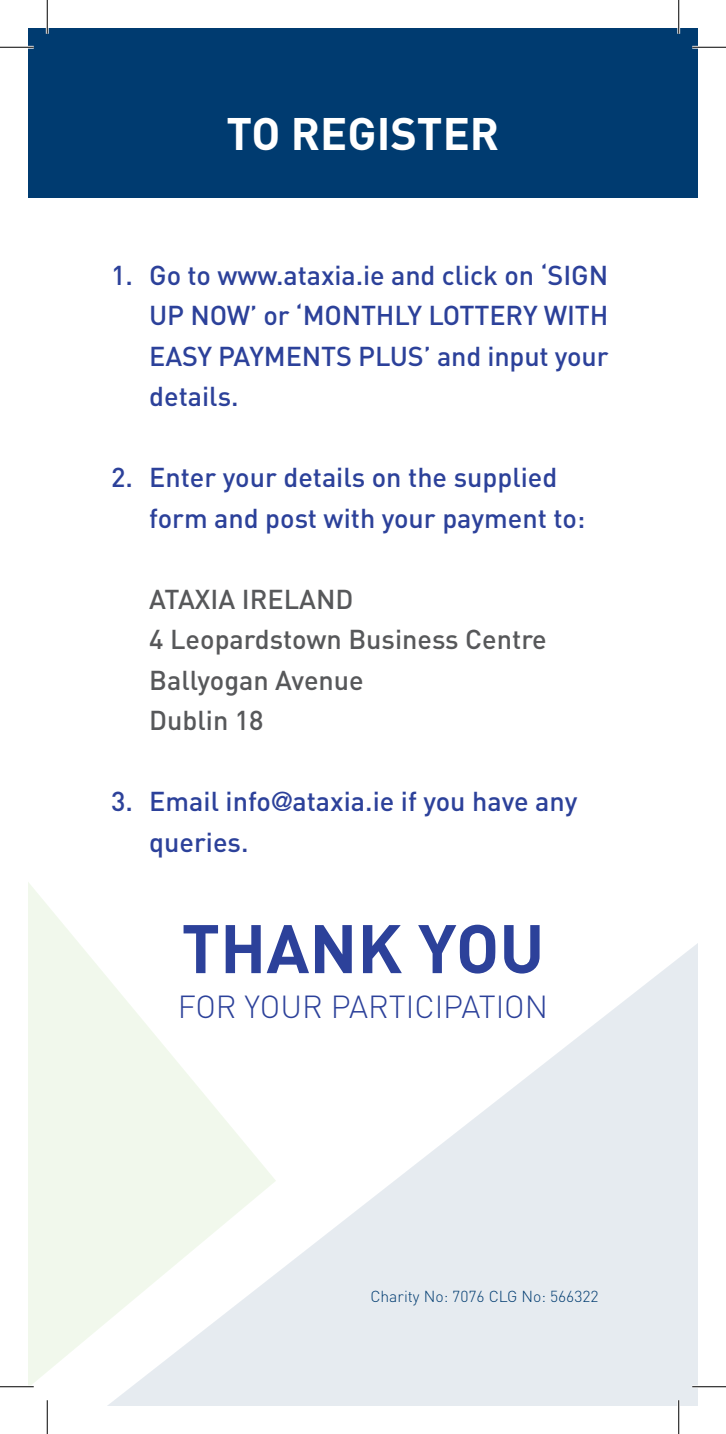
<style>
.page{position:relative;width:726px;height:1434px;background:#fff}
.page>*{position:absolute;margin:0;border:0;box-sizing:border-box;transform-origin:0 0}
.t1{font:700 67.5px "DIN";color:#2c419a}
.t2{font:700 45px "DIN";color:#fff}
.t3{font:300 31.5px "DIN";color:#2c419a}
.t4{font:500 27px/40.5px "DIN";color:#2c419a}
.t5{font:500 27px/40.5px "DIN";color:#57585a}
.t6{font:300 15.75px "DIN";color:#003b70}
.s1{font-family:"DIN Condensed";font-weight:700}
</style>
<div class="page">
<div style="left:28px;top:28px;width:670px;height:169px;background:#003b70"></div>
<svg style="left:276px;top:943px;width:422px;height:463px;fill:#e6ebf0"></svg>
<svg style="left:28px;top:882px;width:248px;height:524px;fill:#f1f8f0"></svg>
<hr style="left:0;top:46px;width:34px;height:3px;background:#fff">
<hr style="left:692px;top:46px;width:34px;height:3px;background:#fff">
<hr style="left:0;top:1385px;width:34px;height:3px;background:#fff">
<hr style="left:692px;top:1385px;width:34px;height:3px;background:#fff">
<hr style="left:46px;top:0;width:3px;height:34px;background:#fff">
<hr style="left:46px;top:1400px;width:3px;height:34px;background:#fff">
<hr style="left:677px;top:0;width:3px;height:34px;background:#fff">
<hr style="left:677px;top:1400px;width:3px;height:34px;background:#fff">
<hr style="left:0;top:47px;width:34px;height:1px;background:#000">
<hr style="left:692px;top:47px;width:34px;height:1px;background:#000">
<hr style="left:0;top:1386px;width:34px;height:1px;background:#000">
<hr style="left:692px;top:1386px;width:34px;height:1px;background:#000">
<hr style="left:47px;top:0;width:1px;height:34px;background:#000">
<hr style="left:47px;top:1400px;width:1px;height:34px;background:#000">
<hr style="left:678px;top:0;width:1px;height:34px;background:#000">
<hr style="left:678px;top:1400px;width:1px;height:34px;background:#000">
<p class="t2" style="left:227px;top:104px;width:274px">TO REGISTER</p>
<p class="t4" style="left:149px;top:254px;width:461px;text-align:justify;text-indent:-38px">1. Go to www.ataxia.ie and click on ‘SIGN UP NOW’ or ‘MONTHLY LOTTERY WITH EASY PAYMENTS PLUS’ and input your details.</p>
<p class="t4" style="left:149px;top:456px;width:437px;text-indent:-38px">2. Enter your details on the supplied form and post with your payment to:</p>
<p class="t5" style="left:149px;top:578px;width:206px">ATAXIA IRELAND</p>
<p class="t5" style="left:149px;top:618px;width:399px">4 Leopardstown Business Centre<br>Ballyogan Avenue</p>
<p class="t5" style="left:149px;top:699px;width:116px">Dublin 18</p>
<p class="t4" style="left:149px;top:780px;width:430px;text-indent:-38px">3. Email info<span class="s1">@</span>ataxia.ie if you have any queries.</p>
<p class="t1" style="left:182px;top:905px;width:364px">THANK YOU</p>
<p class="t3" style="left:178px;top:987px;width:372px">FOR YOUR PARTICIPATION</p>
<p class="t6" style="left:370px;top:1286px;width:230px">Charity No: 7076 CLG No: 566322</p>
</div>
